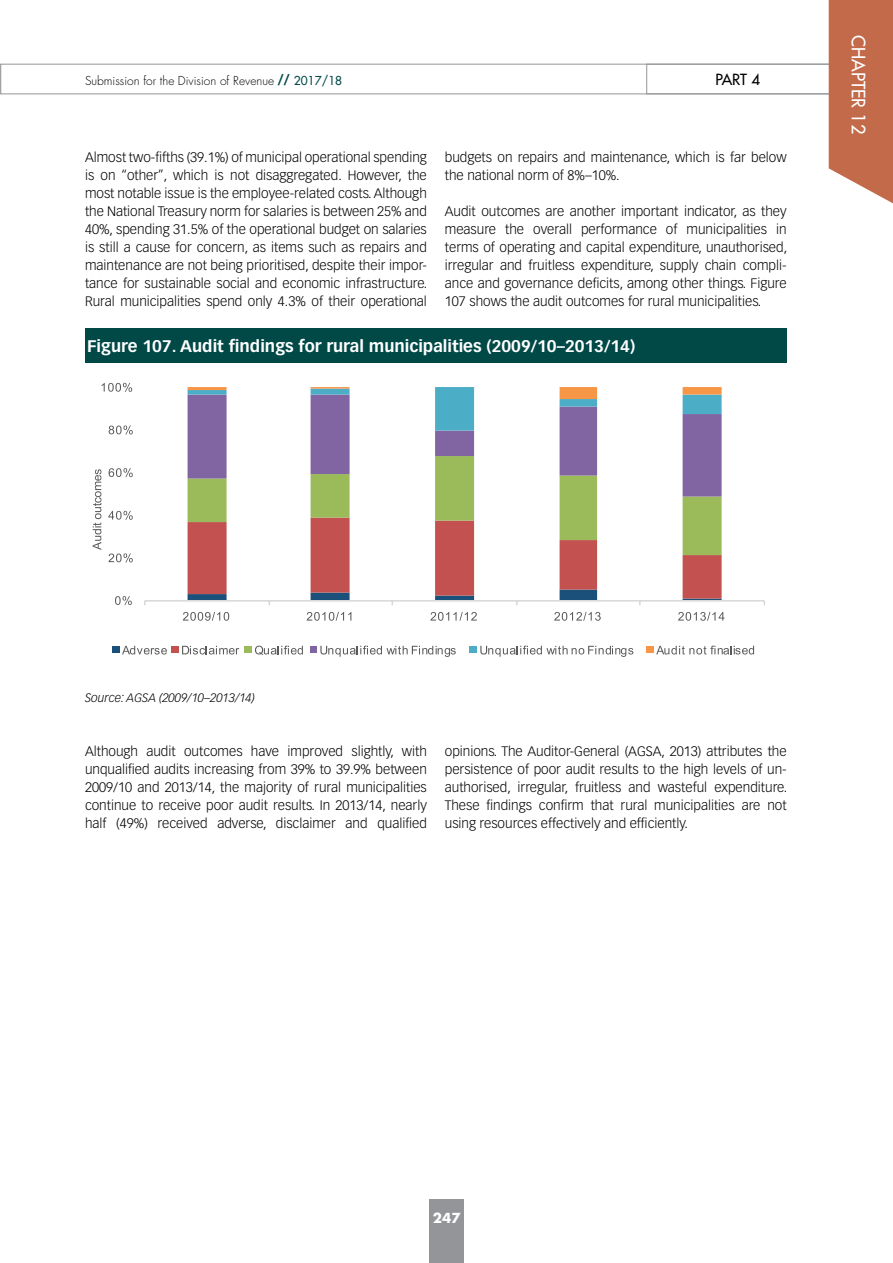
<style>
.page{position:relative;width:893px;height:1263px;background:#fff}
.page>*{position:absolute;margin:0;border:0;box-sizing:border-box;transform-origin:0 0}
.t1{font:18px "Futura";color:#fff}
.t2{font:700 16.5px "Vectora LH";color:#fff}
.t3{font:15px "Futura";color:#000}
.t4{font:300 13.5px/18px "Vectora LH";color:#000;text-align:justify}
.t5{font:700 13.5px "Futura";color:#fff}
.t6{font:300 12px "Futura";color:#000}
.t7{font:italic 300 12px "Vectora LH";color:#000}
.s1{font-family:"Vectora LH";font-weight:700;font-size:15px;color:#004947}
.s2{font-weight:400;color:#004947}
</style>
<div class="page">
<div style="left:429px;top:1199px;width:34px;height:64px;background:#939598"></div>
<svg style="left:0;top:0;width:893px;height:204px"></svg>
<div style="left:85px;top:328px;width:702px;height:34px;background:#004947"></div>
<svg style="left:188px;top:496px;width:534px;height:22px"></svg>
<svg style="left:188px;top:430px;width:534px;height:66px"></svg>
<svg style="left:188px;top:387px;width:534px;height:43px"></svg>
<hr style="left:145px;top:600px;width:619px;height:2px;background:#d8d8d8">
<svg style="left:188px;top:518px;width:534px;height:87px"></svg>
<svg style="left:115px;top:596px;width:17px;height:9px"></svg>
<svg style="left:108px;top:553px;width:25px;height:9px"></svg>
<svg style="left:108px;top:511px;width:25px;height:9px"></svg>
<svg style="left:109px;top:468px;width:24px;height:9px"></svg>
<svg style="left:109px;top:425px;width:24px;height:9px"></svg>
<svg style="left:102px;top:383px;width:30px;height:9px"></svg>
<svg style="left:183px;top:612px;width:46px;height:9px"></svg>
<svg style="left:307px;top:612px;width:44px;height:9px"></svg>
<svg style="left:430px;top:612px;width:47px;height:9px"></svg>
<svg style="left:554px;top:612px;width:47px;height:9px"></svg>
<svg style="left:678px;top:612px;width:46px;height:9px"></svg>
<svg style="left:93px;top:469px;width:8px;height:81px"></svg>
<div style="left:113px;top:646px;width:7px;height:6px;background:#1b507a"></div>
<svg style="left:122px;top:646px;width:45px;height:8px"></svg>
<div style="left:171px;top:646px;width:8px;height:6px;background:#c2514f"></div>
<svg style="left:182px;top:646px;width:57px;height:8px"></svg>
<div style="left:245px;top:646px;width:7px;height:6px;background:#9bbb5a"></div>
<svg style="left:255px;top:646px;width:48px;height:9px"></svg>
<svg style="left:311px;top:646px;width:145px;height:11px"></svg>
<div style="left:470px;top:646px;width:7px;height:6px;background:#4cadc6"></div>
<svg style="left:480px;top:646px;width:153px;height:11px"></svg>
<div style="left:647px;top:646px;width:7px;height:6px;background:#f89648"></div>
<svg style="left:656px;top:646px;width:98px;height:8px"></svg>
<p class="t6" style="left:85px;top:73px;width:259px">Submission for the Division of Revenue <span class="s1">//</span> <span class="s2">2017/18</span></p>
<p class="t3" style="left:715px;top:70px;width:46px">PART 4</p>
<p class="t4" style="left:85px;top:148px;width:344px">Almost two-fifths (39.1%) of municipal operational spending is on “other”, which is not disaggregated. However, the most notable issue is the employee-related costs. Although the National Treasury norm for salaries is between 25% and 40%, spending 31.5% of the operational budget on salaries is still a cause for concern, as items such as repairs and maintenance are not being prioritised, despite their impor&shy;tance for sustainable social and economic infrastructure.<br>Rural municipalities spend only 4.3% of their operational</p>
<p class="t4" style="left:445px;top:148px;width:343px">budgets on repairs and maintenance, which is far below the national norm of 8%–10%.</p>
<p class="t4" style="left:445px;top:202px;width:344px">Audit outcomes are another important indicator, as they measure the overall performance of municipalities in terms of operating and capital expenditure, unauthorised, irregular and fruitless expenditure, supply chain compli&shy;ance and governance deficits, among other things. Figure 107 shows the audit outcomes for rural municipalities.</p>
<p class="t2" style="left:87px;top:336px;width:550px">Figure 107. Audit findings for rural municipalities (2009/10–2013/14)</p>
<h1 class="t1" style="left:870px;top:35px;width:100px;rotate:90deg">CHAPTER 12</h1>
<p class="t7" style="left:85px;top:691px;width:171px">Source: AGSA (2009/10–2013/14)</p>
<p class="t4" style="left:85px;top:742px;width:343px">Although audit outcomes have improved slightly, with unqualified audits increasing from 39% to 39.9% between 2009/10 and 2013/14, the majority of rural municipalities continue to receive poor audit results. In 2013/14, nearly half (49%) received adverse, disclaimer and qualified</p>
<p class="t4" style="left:445px;top:742px;width:344px">opinions. The Auditor-General (AGSA, 2013) attributes the persistence of poor audit results to the high levels of un&shy;authorised, irregular, fruitless and wasteful expenditure.<br>These findings confirm that rural municipalities are not using resources effectively and efficiently.</p>
<p class="t5" style="left:433px;top:1208px;width:29px">247</p>
</div>
